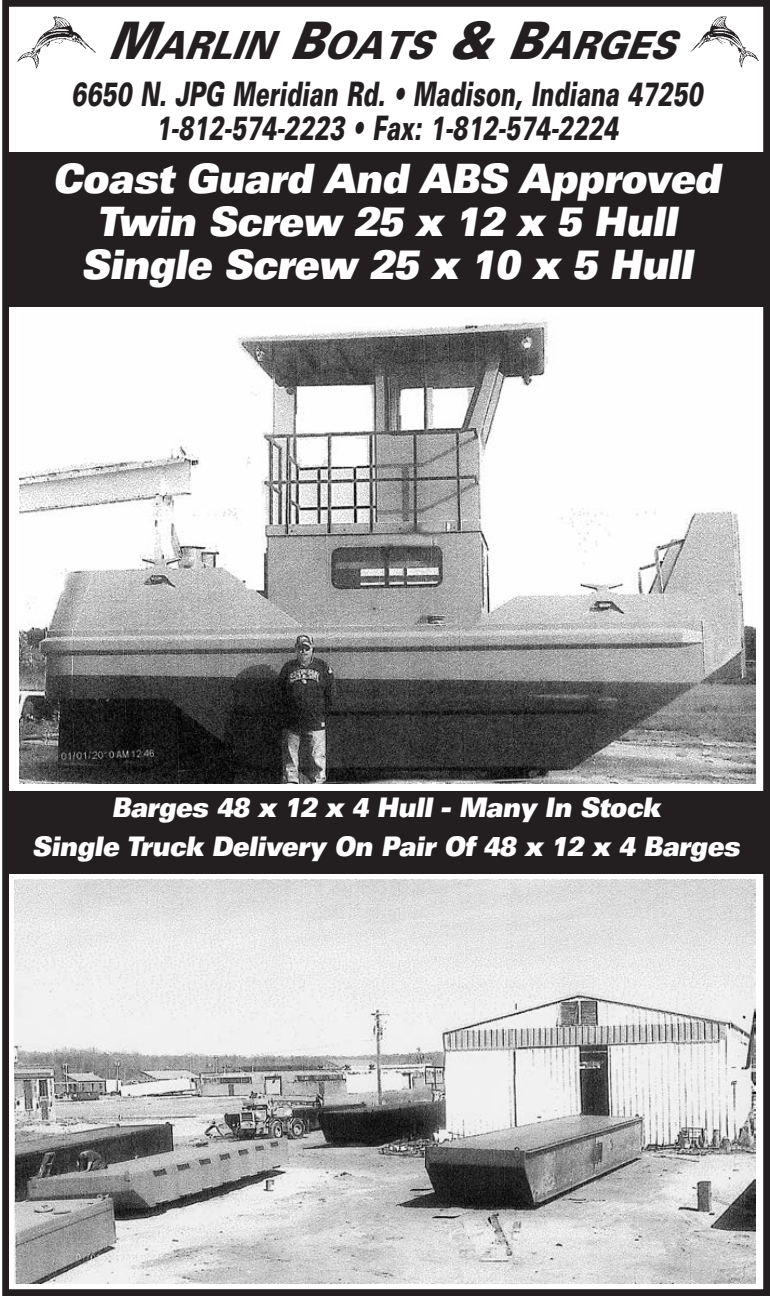
<style>
.page{position:relative;width:770px;height:1296px;background:#fff}
.page>*{position:absolute;margin:0;border:0;box-sizing:border-box;transform-origin:0 0}
.t1{font:italic 900 expanded 40.5px/42.8px "Univers";letter-spacing:-.025em;color:#fff;text-align:center;scale:.73 1}
.t2{font:italic 900 38.7px "Univers";color:#231f20;scale:.91 1}
.t3{font:italic 900 33.75px/33.8px "Univers";color:#231f20;text-align:center;scale:.67 1}
.t4{font:italic 900 expanded 27px/38.2px "Univers";letter-spacing:-.025em;color:#fff;text-align:center;scale:.73 1}
.s1{font-size:51.75px}
</style>
<div class="page">
<div style="left:2px;top:0;width:767px;height:1296px;border:7px solid #231f20"></div>
<img style="left:17px;top:17px;width:78px;height:52px">
<img style="left:690px;top:17px;width:68px;height:50px">
<div style="left:6px;top:152px;width:760px;height:155px;background:#231f20"></div>
<div style="left:7px;top:791px;width:763px;height:83px;background:#231f20"></div>
<img style="left:20px;top:319px;width:735px;height:465px">
<img style="left:14px;top:880px;width:741px;height:403px">
<p class="t2" style="left:107px;top:31px;width:624px"><span class="s1">M</span>ARLIN <span class="s1">B</span>OATS <span class="s1">&amp; B</span>ARGES</p>
<p class="t3" style="left:71px;top:81px;width:943px">6650 N. JPG Meridian Rd. • Madison, Indiana 47250<br>1-812-574-2223 • Fax: 1-812-574-2224</p>
<p class="t1" style="left:53px;top:161px;width:916px">Coast Guard And ABS Approved<br>Twin Screw 25 x 12 x 5 Hull<br>Single Screw 25 x 10 x 5 Hull</p>
<p class="t4" style="left:32px;top:791px;width:971px">Barges 48 x 12 x 4 Hull - Many In Stock<br>Single Truck Delivery On Pair Of 48 x 12 x 4 Barges</p>
</div>
